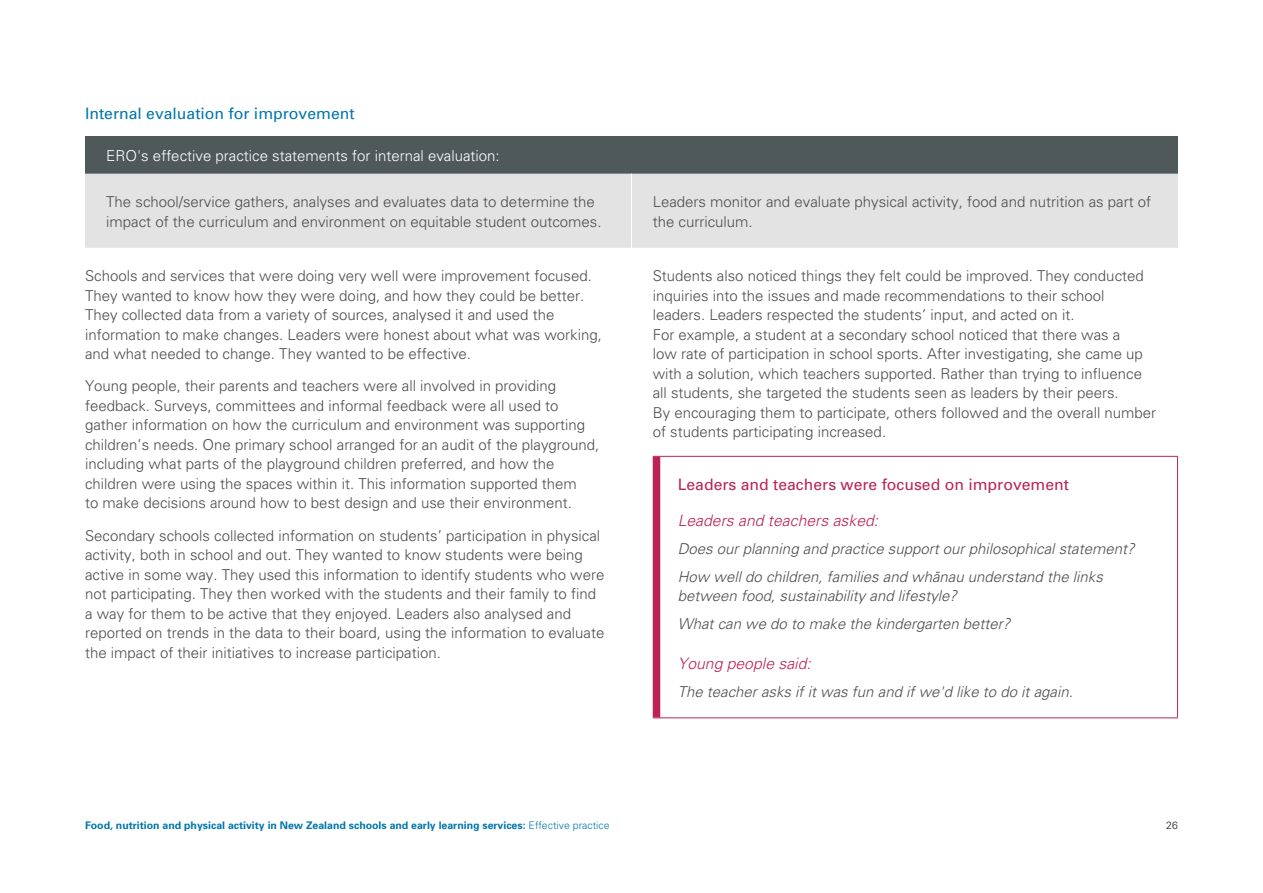
<style>
.page{position:relative;width:1263px;height:893px;background:#fff}
.page>*{position:absolute;margin:0;border:0;box-sizing:border-box;transform-origin:0 0}
.t1{font:15.75px "Univers Maori";color:#bb2354}
.t2{font:italic 300 15.75px "Univers Maori";color:#bb2354}
.t3{font:15.75px "Univers Maori";color:#0077ab}
.t4{font:300 15px/19.5px "Univers Maori";color:#4d4d4f}
.t5{font:italic 300 15px/28px "Univers Maori";color:#4d4d4f}
.t6{font:300 15px "Univers Maori";color:#fff}
.t7{font:700 10.5px "Univers Maori";color:#0077ab}
.t8{font:300 10.5px "Univers Maori";color:#231f20}
.s1{font-weight:300}
</style>
<div class="page">
<div style="left:85px;top:136px;width:1093px;height:38px;background:#50595a"></div>
<div style="left:85px;top:174px;width:1093px;height:74px;background:#e3e3e3"></div>
<hr style="left:631px;top:174px;width:1px;height:74px;background:#fff">
<hr style="left:653px;top:456px;width:525px;height:1px;background:#bb2354">
<hr style="left:1177px;top:457px;width:1px;height:260px;background:#bb2354">
<hr style="left:653px;top:717px;width:525px;height:1px;background:#bb2354">
<div style="left:653px;top:457px;width:7px;height:260px;background:#bb2354"></div>
<p class="t3" style="left:85px;top:104px;width:271px">Internal evaluation for improvement</p>
<p class="t6" style="left:106px;top:147px;width:395px">ERO's effective practice statements for internal evaluation:</p>
<p class="t4" style="left:106px;top:192px;width:497px">The school/service gathers, analyses and evaluates data to determine the impact of the curriculum and environment on equitable student outcomes.</p>
<p class="t4" style="left:653px;top:192px;width:500px">Leaders monitor and evaluate physical activity, food and nutrition as part of the curriculum.</p>
<p class="t4" style="left:85px;top:266px;width:518px">Schools and services that were doing very well were improvement focused.<br>They wanted to know how they were doing, and how they could be better.<br>They collected data from a variety of sources, analysed it and used the information to make changes. Leaders were honest about what was working, and what needed to change. They wanted to be effective.</p>
<p class="t4" style="left:85px;top:376px;width:516px">Young people, their parents and teachers were all involved in providing feedback. Surveys, committees and informal feedback were all used to gather information on how the curriculum and environment was supporting children’s needs. One primary school arranged for an audit of the playground, including what parts of the playground children preferred, and how the children were using the spaces within it. This information supported them<br>to make decisions around how to best design and use their environment.</p>
<p class="t4" style="left:85px;top:525px;width:521px">Secondary schools collected information on students’ participation in physical activity, both in school and out. They wanted to know students were being active in some way. They used this information to identify students who were not participating. They then worked with the students and their family to find a way for them to be active that they enjoyed. Leaders also analysed and reported on trends in the data to their board, using the information to evaluate the impact of their initiatives to increase participation.</p>
<p class="t4" style="left:653px;top:266px;width:505px">Students also noticed things they felt could be improved. They conducted inquiries into the issues and made recommendations to their school leaders. Leaders respected the students’ input, and acted on it.<br>For example, a student at a secondary school noticed that there was a<br>low rate of participation in school sports. After investigating, she came up with a solution, which teachers supported. Rather than trying to influence all students, she targeted the students seen as leaders by their peers.<br>By encouraging them to participate, others followed and the overall number of students participating increased.</p>
<p class="t1" style="left:678px;top:475px;width:393px">Leaders and teachers were focused on improvement</p>
<p class="t2" style="left:678px;top:510px;width:202px">Leaders and teachers asked:</p>
<p class="t5" style="left:678px;top:534px;width:458px">Does our planning and practice support our philosophical statement?<br>How well do children, families and whänau understand the links</p>
<p class="t5" style="left:678px;top:581px;width:334px">between food, sustainability and lifestyle?<br>What can we do to make the kindergarten better?</p>
<p class="t2" style="left:678px;top:653px;width:135px">Young people said:</p>
<p class="t5" style="left:678px;top:677px;width:397px">The teacher asks if it was fun and if we'd like to do it again.</p>
<p class="t7" style="left:85px;top:819px;width:526px">Food, nutrition and physical activity in New Zealand schools and early learning services: <span class="s1">Effective practice</span></p>
<p class="t8" style="left:1166px;top:819px;width:13px">26</p>
</div>
